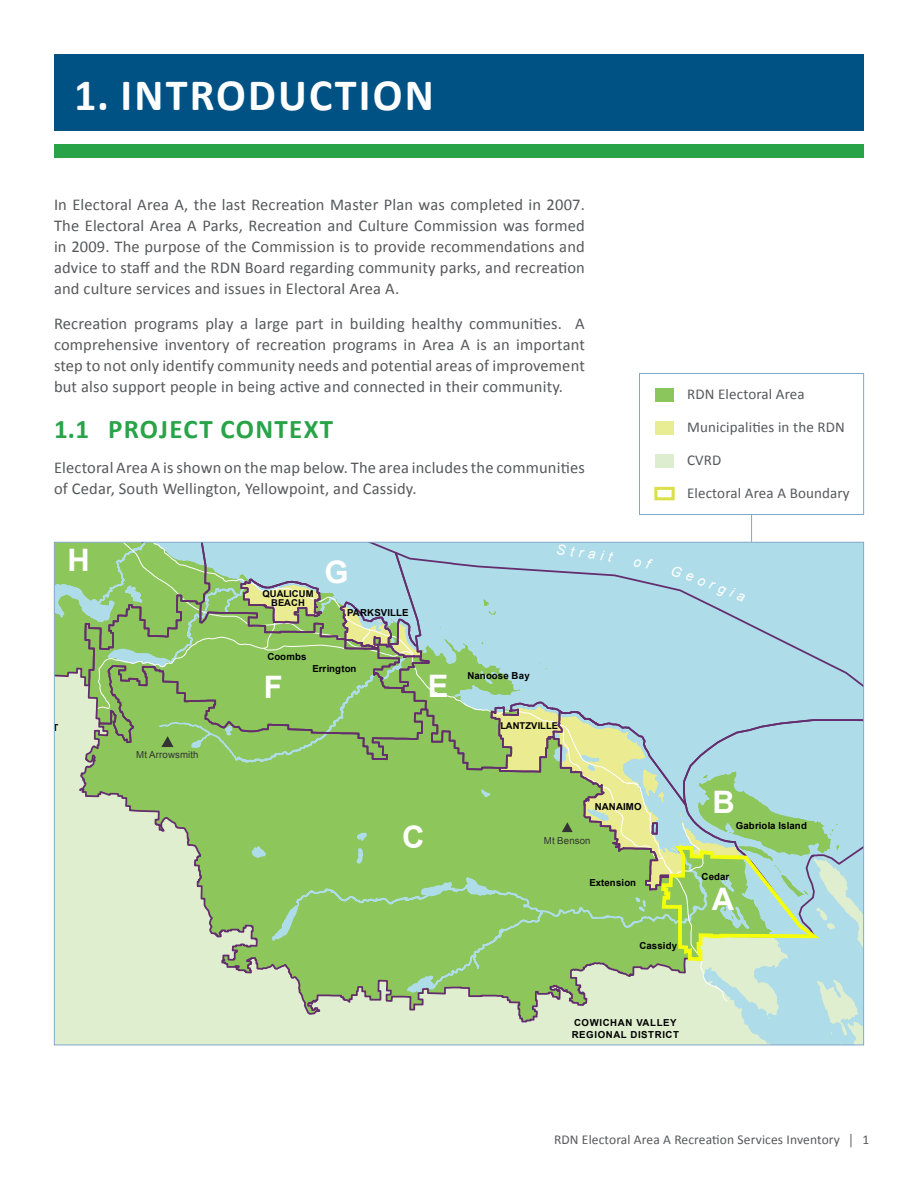
<style>
.page{position:relative;width:918px;height:1188px;background:#fff}
.page>*{position:absolute;margin:0;border:0;box-sizing:border-box;transform-origin:0 0}
.Page_HEADING{font:700 45px "Calibri";letter-spacing:.05em;color:#fff}
.t1{font:700 31.05px "Arial";color:#fff}
.Header_2{font:700 27px "Calibri";letter-spacing:.05em;color:#29a348}
.Body_Text{font:16.5px/21px "Calibri";letter-spacing:.01em;color:#57585a;text-align:justify}
.Map_Legend{font:15px "Calibri";letter-spacing:.01em;color:#57585a}
.t2{font:italic 13.95px "Arial";color:#fff}
.t3{font:13.5px "Calibri";letter-spacing:.01em;color:#57585a}
.t4{font:700 9.6px "Arial";letter-spacing:.02em;color:#000}
.t5{font:700 9.6px/11.4px "Arial";letter-spacing:.07em;color:#000}
.t6{font:9.6px "Arial";letter-spacing:.01em;color:#343434}
.t7{font:700 9.45px/9.4px "Arial";letter-spacing:.01em;color:#000;text-align:center}
.s1{font-family:"Myriad Pro"}
</style>
<div class="page">
<svg style="left:56px;top:1020px;width:806px;height:23px;background:#d8ebd1"></svg>
<div style="left:54px;top:54px;width:810px;height:76px;background:#005285"></div>
<div style="left:54px;top:144px;width:810px;height:14px;background:#29a348"></div>
<div style="left:639px;top:373px;width:225px;height:142px;border:1px solid #7fa9c9"></div>
<div style="left:654px;top:487px;width:21px;height:13px;border:3px solid #d9e146"></div>
<div style="left:655px;top:388px;width:19px;height:14px;background:#8bc65c"></div>
<div style="left:655px;top:454px;width:19px;height:14px;background:#ddedd0"></div>
<div style="left:655px;top:421px;width:19px;height:14px;background:#e8ec92"></div>
<svg style="left:54px;top:515px;width:809px;height:505px;background:#acd3a4"></svg>
<p class="Page_HEADING" style="left:74px;top:67px;width:361px">1. INTRODUCTION</p>
<p class="Body_Text" style="left:54px;top:194px;width:532px">In Electoral Area A, the last Recreation Master Plan was completed in 2007.<br>The Electoral Area A Parks, Recreation and Culture Commission was formed in 2009. The purpose of the Commission is to provide recommendations and advice to staff and the RDN Board regarding community parks, and recreation and culture services and issues in Electoral Area A.</p>
<p class="Body_Text" style="left:54px;top:313px;width:532px">Recreation programs play a large part in building healthy communities. A comprehensive inventory of recreation programs in Area A is an important step to not only identify community needs and potential areas of improvement but also support people in being active and connected in their community.</p>
<p class="Header_2" style="left:54px;top:412px;width:281px">1.1 PROJECT CONTEXT</p>
<p class="Body_Text" style="left:54px;top:457px;width:532px">Electoral Area A is shown on the map below. The area includes the communities of Cedar, South Wellington, Yellowpoint, and Cassidy.</p>
<p class="t4" style="left:90px;top:487px;width:37px">Bowser</p>
<p class="Map_Legend" style="left:687px;top:384px;width:119px">RDN Electoral Area</p>
<p class="Map_Legend" style="left:687px;top:417px;width:159px">Municipalities in the RDN</p>
<p class="Map_Legend" style="left:687px;top:450px;width:36px">CVRD</p>
<p class="Map_Legend" style="left:687px;top:483px;width:164px">Electoral Area A Boundary</p>
<p class="t1" style="left:67px;top:539px;width:24px">H</p>
<p class="t6" style="left:136px;top:749px;width:64px">Mt Arrowsmith</p>
<p class="t7" style="left:263px;top:589px;width:53px">QUALICUM<br>BEACH</p>
<p class="t1" style="left:324px;top:551px;width:26px">G</p>
<p class="t4" style="left:347px;top:606px;width:63px">PARKSVILLE</p>
<p class="t4" style="left:267px;top:650px;width:41px">Coombs</p>
<p class="t1" style="left:264px;top:667px;width:20px">F</p>
<p class="t4" style="left:312px;top:662px;width:45px">Errington</p>
<p class="t2" style="left:557px;top:540px;width:41px;rotate:7deg">Stra</p>
<p class="t1" style="left:428px;top:665px;width:22px">E</p>
<p class="t4" style="left:467px;top:669px;width:64px">Nanoose Bay</p>
<p class="t7" style="left:500px;top:721px;width:59px">LANTZVILLE</p>
<p class="t1" style="left:402px;top:816px;width:24px">C</p>
<p class="t4" style="left:595px;top:800px;width:48px">NANAIMO</p>
<p class="t6" style="left:544px;top:835px;width:48px">Mt Benson</p>
<p class="t4" style="left:589px;top:877px;width:48px">Extension</p>
<p class="t4" style="left:640px;top:939px;width:39px">Cassidy</p>
<p class="t1" style="left:713px;top:781px;width:24px">B</p>
<p class="t4" style="left:736px;top:820px;width:72px">Gabriola Island</p>
<p class="t4" style="left:702px;top:870px;width:29px">Cedar</p>
<p class="t1" style="left:712px;top:879px;width:24px">A</p>
<p class="t5" style="left:572px;top:1018px;width:109px">COWICHAN VALLEY<br>REGIONAL DISTRICT</p>
<p class="t3" style="left:554px;top:1131px;width:317px">RDN Electoral Area A Recreation Services Inventory <span class="s1">|</span> 1</p>
</div>
